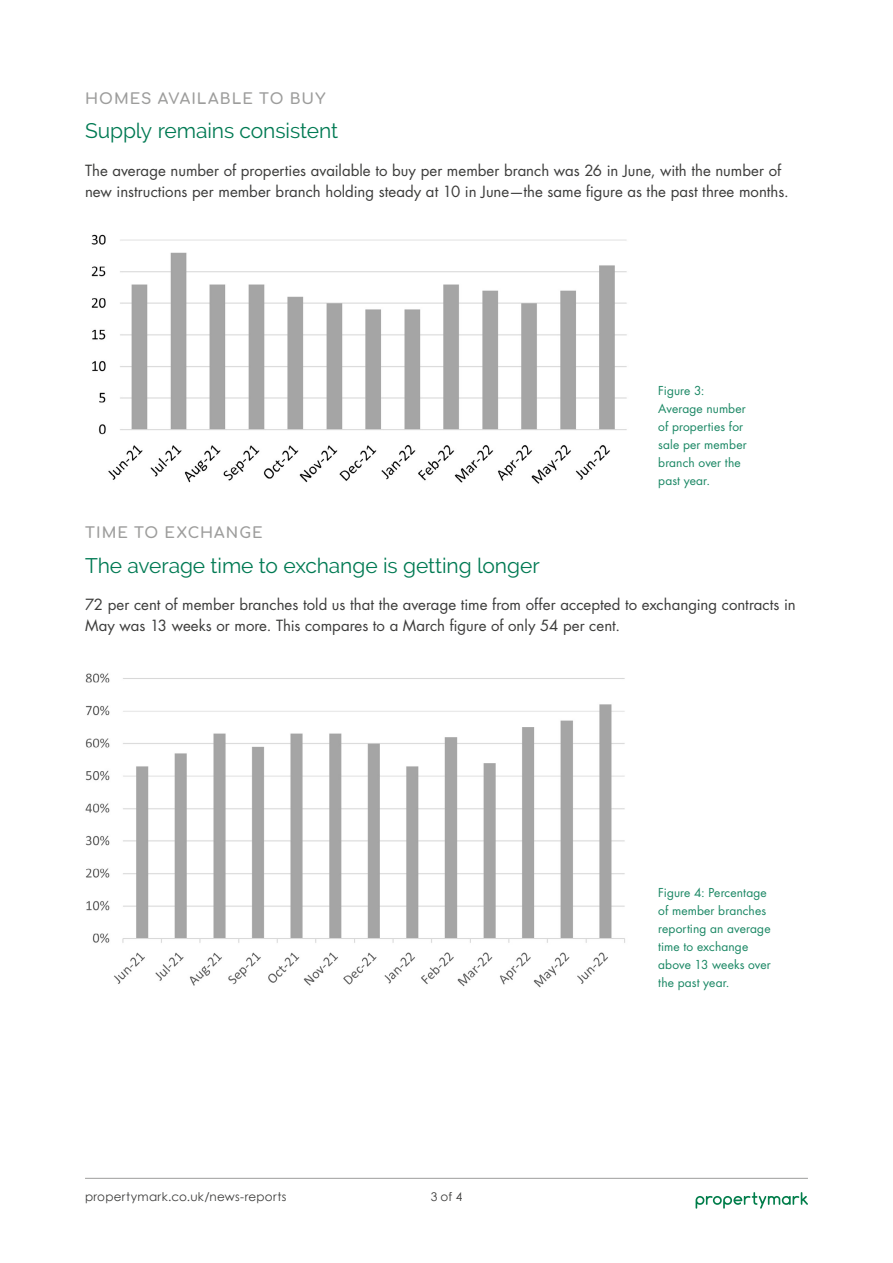
<style>
.page{position:relative;width:893px;height:1263px;background:#fff}
.page>*{position:absolute;margin:0;border:0;box-sizing:border-box;transform-origin:0 0}
.t1{font:21px "Raleway";letter-spacing:-.005em;color:#007a53}
.t2{font:15px/21px "Futura Std";color:#3c3c3b}
.t3{font:700 15px "Comfortaa";letter-spacing:.07em;color:#9d9d9c}
.t4{font:12px/18px "Futura Std";letter-spacing:.01em;color:#1a8764}
.t5{font:12px "Century Gothic";letter-spacing:.02em;color:#3c3c3b}
</style>
<div class="page">
<hr style="left:85px;top:1178px;width:723px;height:1px;background:#9d9d9c">
<svg style="left:696px;top:1192px;width:112px;height:16px"></svg>
<img style="left:91px;top:234px;width:536px;height:250px">
<img style="left:85px;top:673px;width:540px;height:315px">
<p class="t3" style="left:85px;top:84px;width:242px">HOMES AVAILABLE TO BUY</p>
<h1 class="t1" style="left:85px;top:118px;width:255px">Supply remains consistent</h1>
<p class="t2" style="left:85px;top:160px;width:705px">The average number of properties available to buy per member branch was 26 in June, with the number of new instructions per member branch holding steady at 10 in June—the same figure as the past three months.</p>
<p class="t4" style="left:658px;top:382px;width:90px">Figure 3:<br>Average number of properties for sale per member branch over the past year.</p>
<p class="t3" style="left:85px;top:519px;width:179px">TIME TO EXCHANGE</p>
<h1 class="t1" style="left:85px;top:553px;width:456px">The average time to exchange is getting longer</h1>
<p class="t2" style="left:85px;top:595px;width:712px">72 per cent of member branches told us that the average time from offer accepted to exchanging contracts in<br>May was 13 weeks or more. This compares to a March figure of only 54 per cent.</p>
<p class="t5" style="left:85px;top:1188px;width:203px">propertymark.co.uk/news-reports</p>
<p class="t5" style="left:431px;top:1188px;width:33px">3 of 4</p>
<p class="t4" style="left:658px;top:884px;width:114px">Figure 4: Percentage of member branches reporting an average time to exchange above 13 weeks over the past year.</p>
</div>
